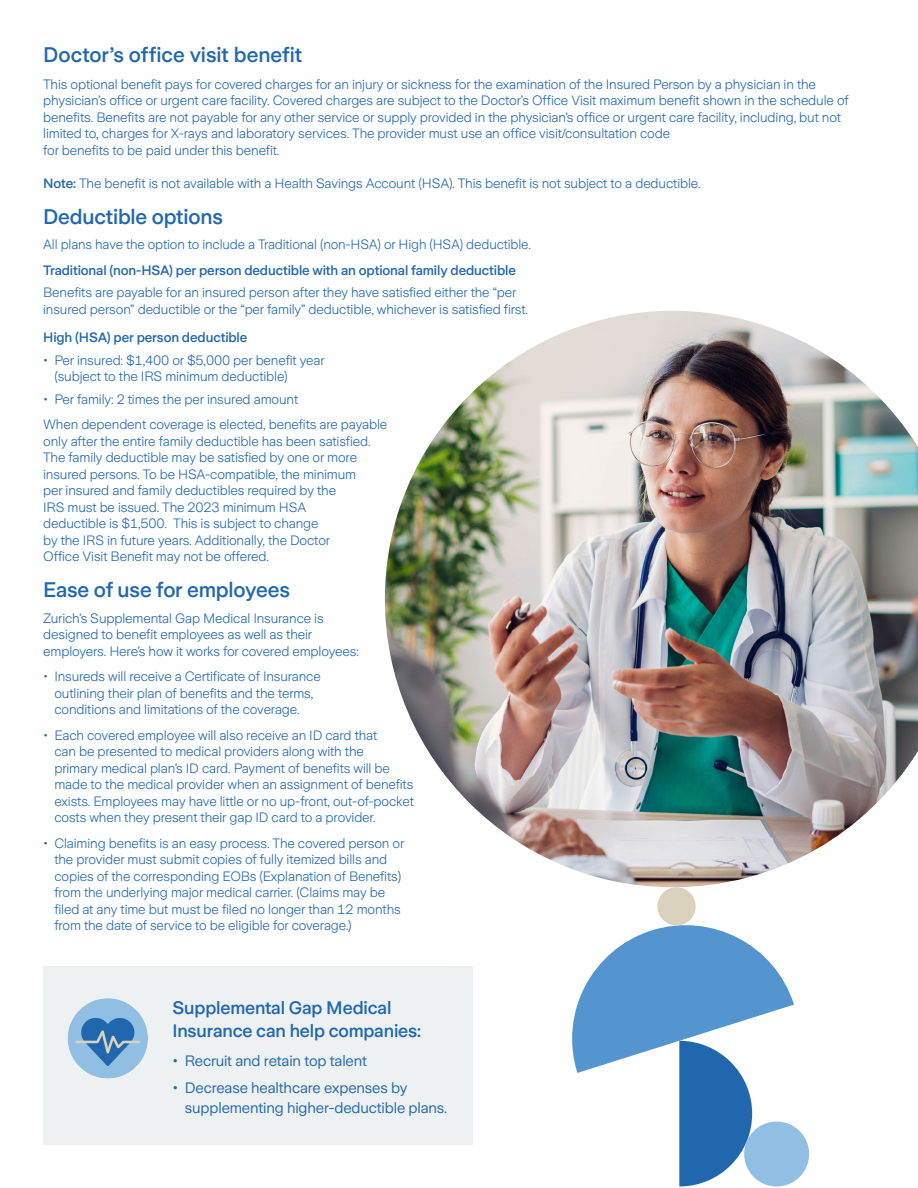
<style>
.page{position:relative;width:918px;height:1188px;background:#fff}
.page>*{position:absolute;margin:0;border:0;box-sizing:border-box;transform-origin:0 0}
.t1{font:500 21px "Zurich Sans";letter-spacing:-.01em;color:#2167ae}
.t2{font:500 18px/22.5px "Zurich Sans";letter-spacing:-.01em;color:#2167ae}
.t3{font:15px/19.5px "Zurich Sans";letter-spacing:-.01em;color:#2167ae}
.t4{font:300 13.5px/16.5px "Zurich Sans";letter-spacing:-.01em;color:#2167ae}
.t5{font:500 13.5px "Zurich Sans";letter-spacing:-.01em;color:#2167ae}
.s1{font-weight:500}
</style>
<div class="page">
<div style="left:43px;top:966px;width:430px;height:179px;background:#eef1f1"></div>
<div style="left:68px;top:998px;width:80px;height:81px;background:#91bfe3;border-radius:50%"></div>
<svg style="left:75px;top:1017px;width:65px;height:49px"></svg>
<img style="left:385px;top:311px;width:533px;height:576px">
<svg style="left:572px;top:925px;width:222px;height:261px"></svg>
<div style="left:744px;top:1122px;width:65px;height:64px;background:#91bfe3;border-radius:50%"></div>
<div style="left:657px;top:887px;width:39px;height:39px;background:#dad2bd;border-radius:50%"></div>
<h1 class="t1" style="left:43px;top:43px;width:261px">Doctor’s office visit benefit</h1>
<p class="t4" style="left:43px;top:76px;width:807px">This optional benefit pays for covered charges for an injury or sickness for the examination of the Insured Person by a physician in the physician’s office or urgent care facility. Covered charges are subject to the Doctor’s Office Visit maximum benefit shown in the schedule of benefits. Benefits are not payable for any other service or supply provided in the physician’s office or urgent care facility, including, but not limited to, charges for X-rays and laboratory services. The provider must use an office visit/consultation code<br>for benefits to be paid under this benefit.</p>
<p class="t4" style="left:43px;top:175px;width:659px"><span class="s1">Note:</span> The benefit is not available with a Health Savings Account (HSA). This benefit is not subject to a deductible.</p>
<h1 class="t1" style="left:43px;top:205px;width:181px">Deductible options</h1>
<p class="t4" style="left:43px;top:237px;width:489px">All plans have the option to include a Traditional (non-HSA) or High (HSA) deductible.</p>
<p class="t5" style="left:43px;top:263px;width:474px">Traditional (non-HSA) per person deductible with an optional family deductible</p>
<p class="t4" style="left:43px;top:285px;width:486px">Benefits are payable for an insured person after they have satisfied either the “per insured person” deductible or the “per family” deductible, whichever is satisfied first.</p>
<p class="t5" style="left:43px;top:330px;width:206px">High (HSA) per person deductible</p>
<p class="t4" style="left:54px;top:352px;width:272px;text-indent:-11px">• Per insured: $1,400 or $5,000 per benefit year (subject to the IRS minimum deductible)</p>
<p class="t4" style="left:43px;top:387px;width:346px;line-height:25.5px">• Per family: 2 times the per insured amount<br>When dependent coverage is elected, benefits are payable</p>
<p class="t4" style="left:43px;top:433px;width:329px">only after the entire family deductible has been satisfied.<br>The family deductible may be satisfied by one or more insured persons. To be HSA-compatible, the minimum per insured and family deductibles required by the<br>IRS must be issued. The 2023 minimum HSA deductible is $1,500. This is subject to change<br>by the IRS in future years. Additionally, the Doctor<br>Office Visit Benefit may not be offered.</p>
<h1 class="t1" style="left:43px;top:579px;width:248px">Ease of use for employees</h1>
<p class="t4" style="left:43px;top:610px;width:317px">Zurich’s Supplemental Gap Medical Insurance is designed to benefit employees as well as their employers. Here’s how it works for covered employees:</p>
<p class="t4" style="left:54px;top:669px;width:268px;text-indent:-11px">• Insureds will receive a Certificate of Insurance outlining their plan of benefits and the terms, conditions and limitations of the coverage.</p>
<p class="t4" style="left:54px;top:727px;width:361px;text-indent:-11px">• Each covered employee will also receive an ID card that<br>can be presented to medical providers along with the<br>primary medical plan’s ID card. Payment of benefits will be made to the medical provider when an assignment of benefits exists. Employees may have little or no up-front, out-of-pocket costs when they present their gap ID card to a provider.</p>
<p class="t4" style="left:54px;top:835px;width:351px;text-indent:-11px">• Claiming benefits is an easy process. The covered person or the provider must submit copies of fully itemized bills and copies of the corresponding EOBs (Explanation of Benefits) from the underlying major medical carrier. (Claims may be filed at any time but must be filed no longer than 12 months from the date of service to be eligible for coverage.)</p>
<h2 class="t2" style="left:172px;top:997px;width:250px">Supplemental Gap Medical<br>Insurance can help companies:</h2>
<p class="t3" style="left:172px;top:1052px;width:196px">• Recruit and retain top talent</p>
<p class="t3" style="left:185px;top:1079px;width:264px;text-indent:-12px">• Decrease healthcare expenses by supplementing higher-deductible plans.</p>
</div>
